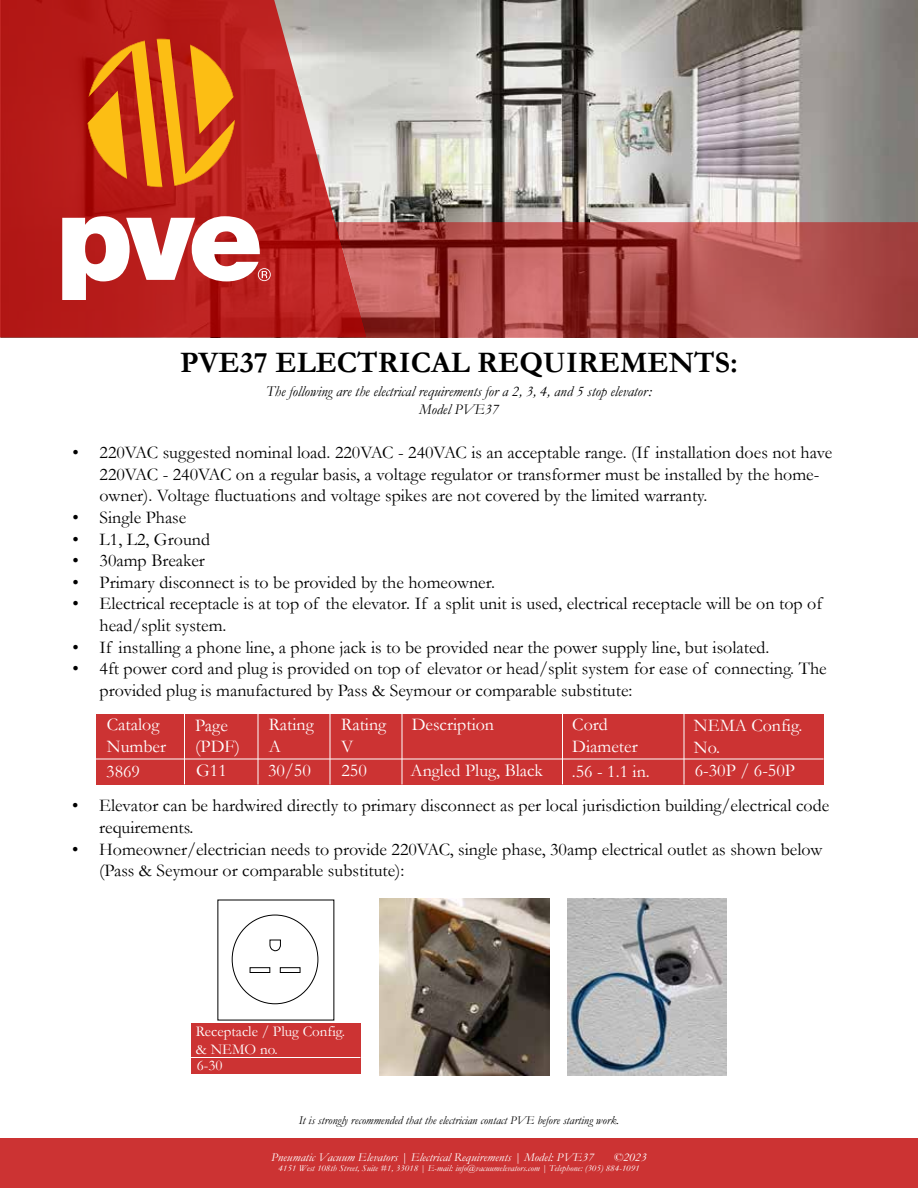
<style>
.page{position:relative;width:918px;height:1188px;background:#fff}
.page>*{position:absolute;margin:0;border:0;box-sizing:border-box;transform-origin:0 0}
.t1{font:700 30px "Garamond";color:#000}
.t2{font:18px/21.6px "Garamond";color:#000}
.t3{font:18px/21.6px "Garamond";color:#fff}
.t4{font:italic 15px/18px "Garamond";color:#000;text-align:center}
.t5{font:15px/18px "Garamond";color:#fff}
.t6{font:italic 12px "Garamond";color:#000}
.t7{font:italic 12px "Garamond";color:#fff;scale:1.06 1}
.t8{font:italic 9px "Garamond";color:#fff;scale:1.06 1}
</style>
<div class="page">
<img style="left:367px;top:0;width:551px;height:222px">
<div style="left:0;top:1138px;width:918px;height:50px;background:#c33"></div>
<div style="left:184px;top:714px;width:74px;height:45px;background:#c33"></div>
<div style="left:96px;top:714px;width:88px;height:45px;background:#c33"></div>
<div style="left:96px;top:759px;width:88px;height:25px;background:#c33"></div>
<div style="left:258px;top:714px;width:72px;height:45px;background:#c33"></div>
<div style="left:402px;top:714px;width:160px;height:45px;background:#c33"></div>
<div style="left:562px;top:714px;width:122px;height:45px;background:#c33"></div>
<div style="left:684px;top:714px;width:140px;height:45px;background:#c33"></div>
<div style="left:330px;top:714px;width:72px;height:45px;background:#c33"></div>
<div style="left:184px;top:759px;width:74px;height:25px;background:#c33"></div>
<div style="left:258px;top:759px;width:72px;height:25px;background:#c33"></div>
<div style="left:330px;top:759px;width:72px;height:25px;background:#c33"></div>
<div style="left:402px;top:759px;width:160px;height:25px;background:#c33"></div>
<div style="left:562px;top:759px;width:122px;height:25px;background:#c33"></div>
<div style="left:684px;top:759px;width:140px;height:25px;background:#c33"></div>
<hr style="left:96px;top:759px;width:728px;height:1px;background:#fff">
<hr style="left:184px;top:714px;width:1px;height:70px;background:#fff">
<hr style="left:258px;top:714px;width:1px;height:70px;background:#fff">
<hr style="left:330px;top:714px;width:1px;height:70px;background:#fff">
<hr style="left:402px;top:714px;width:1px;height:70px;background:#fff">
<hr style="left:562px;top:714px;width:1px;height:70px;background:#fff">
<hr style="left:684px;top:714px;width:1px;height:70px;background:#fff">
<img style="left:379px;top:898px;width:170px;height:178px">
<img style="left:568px;top:898px;width:159px;height:177px">
<div style="left:191px;top:1058px;width:170px;height:16px;background:#c33"></div>
<svg style="left:270px;top:940px;width:11px;height:11px"></svg>
<div style="left:250px;top:968px;width:20px;height:5px;border:1px solid #000"></div>
<div style="left:280px;top:968px;width:20px;height:5px;border:1px solid #000"></div>
<div style="left:191px;top:1023px;width:170px;height:35px;background:#c33"></div>
<hr style="left:191px;top:1057px;width:170px;height:1px;background:#fff">
<svg style="left:0;top:0;width:367px;height:338px;background:#ba3937"></svg>
<svg style="left:335px;top:222px;width:583px;height:116px;background:#ac4b48"></svg>
<svg style="left:88px;top:39px;width:147px;height:148px;background:#d36016"></svg>
<svg style="left:62px;top:216px;width:209px;height:84px"></svg>
<h1 class="t1" style="left:180px;top:342px;width:559px">PVE37 ELECTRICAL REQUIREMENTS:</h1>
<p class="t4" style="left:266px;top:381px;width:387px">The following are the electrical requirements for a 2, 3, 4, and 5 stop elevator:<br>Model PVE37</p>
<p class="t2" style="left:100px;top:441px;width:734px;text-indent:-27px">• 220VAC suggested nominal load. 220VAC - 240VAC is an acceptable range. (If installation does not have<br>220VAC - 240VAC on a regular basis, a voltage regulator or transformer must be installed by the home&shy;owner). Voltage fluctuations and voltage spikes are not covered by the limited warranty.</p>
<p class="t2" style="left:73px;top:506px;width:115px">• Single Phase</p>
<p class="t2" style="left:73px;top:528px;width:139px">• L1, L2, Ground</p>
<p class="t2" style="left:73px;top:549px;width:134px">• 30amp Breaker</p>
<p class="t2" style="left:73px;top:571px;width:424px">• Primary disconnect is to be provided by the homeowner.</p>
<p class="t2" style="left:100px;top:592px;width:724px;text-indent:-27px">• Electrical receptacle is at top of the elevator. If a split unit is used, electrical receptacle will be on top of head/split system.</p>
<p class="t2" style="left:73px;top:636px;width:699px">• If installing a phone line, a phone jack is to be provided near the power supply line, but isolated.</p>
<p class="t2" style="left:100px;top:657px;width:729px;text-indent:-27px">• 4ft power cord and plug is provided on top of elevator or head/split system for ease of connecting. The provided plug is manufactured by Pass &amp; Seymour or comparable substitute:</p>
<p class="t3" style="left:107px;top:713px;width:61px">Catalog<br>Number</p>
<p class="t3" style="left:195px;top:714px;width:46px">Page (PDF)</p>
<p class="t3" style="left:269px;top:713px;width:47px">Rating<br>A</p>
<p class="t3" style="left:341px;top:713px;width:47px">Rating<br>V</p>
<p class="t3" style="left:412px;top:713px;width:84px">Description</p>
<p class="t3" style="left:572px;top:714px;width:67px">Cord<br>Diameter</p>
<p class="t3" style="left:694px;top:714px;width:110px">NEMA Config.<br>No.</p>
<p class="t3" style="left:106px;top:760px;width:35px">3869</p>
<p class="t3" style="left:196px;top:759px;width:32px">G11</p>
<p class="t3" style="left:268px;top:759px;width:44px">30/50</p>
<p class="t3" style="left:342px;top:759px;width:27px">250</p>
<p class="t3" style="left:411px;top:759px;width:134px">Angled Plug, Black</p>
<p class="t3" style="left:572px;top:761px;width:80px">.56 - 1.1 in.</p>
<p class="t3" style="left:695px;top:759px;width:102px">6-30P / 6-50P</p>
<p class="t2" style="left:99px;top:794px;width:732px;text-indent:-27px">• Elevator can be hardwired directly to primary disconnect as per local jurisdiction building/electrical code requirements.</p>
<p class="t2" style="left:99px;top:838px;width:725px;text-indent:-27px">• Homeowner/electrician needs to provide 220VAC, single phase, 30amp electrical outlet as shown below (Pass &amp; Seymour or comparable substitute):</p>
<p class="t5" style="left:196px;top:1022px;width:151px">Receptacle / Plug Config. &amp; NEMO no.</p>
<p class="t5" style="left:197px;top:1056px;width:27px">6-30</p>
<p class="t6" style="left:299px;top:1112px;width:322px">It is strongly recommended that the electrician contact PVE before starting work.</p>
<p class="t7" style="left:271px;top:1149px;width:306px">Pneumatic Vacuum Elevators | Electrical Requirements | Model: PVE37</p>
<p class="t7" style="left:613px;top:1149px;width:33px">©2023</p>
<p class="t8" style="left:278px;top:1163px;width:342px">4151 West 108th Street, Suite #1, 33018 | E-mail: info@vacuumelevators.com | Telephone: (305) 884-1091</p>
</div>
